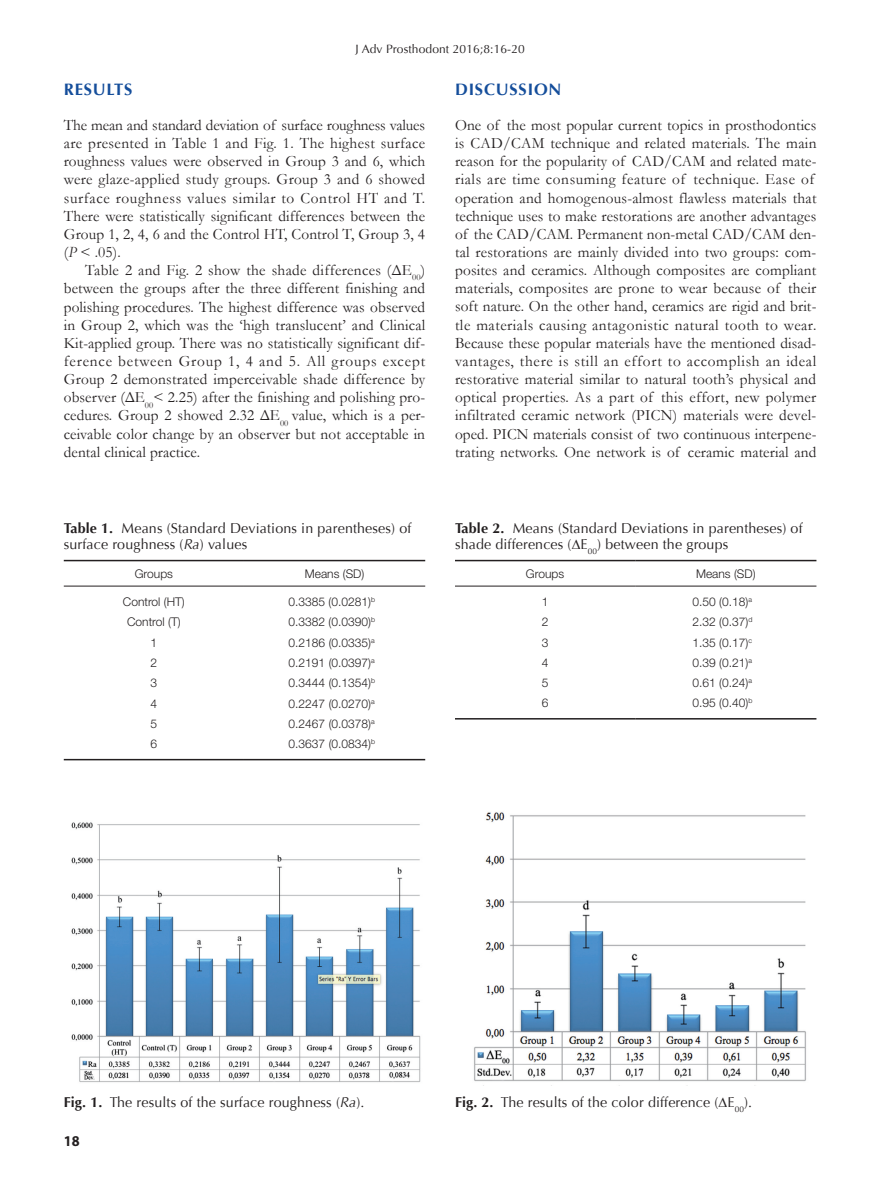
<style>
.page{position:relative;width:893px;height:1191px;background:#fff}
.page>*{position:absolute;margin:0;border:0;box-sizing:border-box;transform-origin:0 0}
.t1{font:700 16.5px "Optima";color:#154e9b}
.t2{font:15.75px/18.1px "Garamond";letter-spacing:.015em;color:#231f20;text-align:justify}
.t3{font:700 15px "Myriad Pro";color:#231f20;scale:.95 1}
.t4{font:14.25px/15.8px "Optima";letter-spacing:.01em;color:#231f20}
.t5{font:300 12px "Helvetica Neue LT Pro";color:#231f20}
.t6{font:12px "Optima";letter-spacing:.01em;color:#231f20}
.s1{font-style:italic}
.s2{font-weight:700}
</style>
<div class="page">
<img style="left:71px;top:822px;width:350px;height:260px">
<img style="left:474px;top:812px;width:332px;height:270px">
<hr style="left:64px;top:560px;width:180px;height:1px;background:#231f20">
<hr style="left:244px;top:560px;width:181px;height:1px;background:#231f20">
<hr style="left:64px;top:759px;width:180px;height:1px;background:#231f20">
<hr style="left:244px;top:759px;width:181px;height:1px;background:#231f20">
<hr style="left:64px;top:586px;width:180px;height:1px;background:#231f20">
<hr style="left:244px;top:586px;width:181px;height:1px;background:#231f20">
<hr style="left:455px;top:560px;width:180px;height:1px;background:#231f20">
<hr style="left:635px;top:560px;width:181px;height:1px;background:#231f20">
<hr style="left:455px;top:718px;width:180px;height:1px;background:#231f20">
<hr style="left:635px;top:718px;width:181px;height:1px;background:#231f20">
<hr style="left:455px;top:586px;width:180px;height:1px;background:#231f20">
<hr style="left:635px;top:586px;width:181px;height:1px;background:#231f20">
<p class="t6" style="left:355px;top:42px;width:171px">J Adv Prosthodont 2016;8:16-20</p>
<p class="t1" style="left:64px;top:79px;width:22px">RESULTS</p>
<p class="t2" style="left:64px;top:115px;width:363px">The mean and standard deviation of surface roughness values are presented in Table 1 and Fig. 1. The highest surface roughness values were observed in Group 3 and 6, which were glaze-applied study groups. Group 3 and 6 showed surface roughness values similar to Control HT and T.<br>There were statistically significant differences between the Group 1, 2, 4, 6 and the Control HT, Control T, Group 3, 4 (<span class="s1">P</span> &lt; .05).</p>
<p class="t2" style="left:64px;top:261px;width:363px;text-indent:21px">Table 2 and Fig. 2 show the shade differences (ΔE<sub>00</sub>) between the groups after the three different finishing and polishing procedures. The highest difference was observed in Group 2, which was the ‘high translucent’ and Clinical Kit-applied group. There was no statistically significant dif&shy;ference between Group 1, 4 and 5. All groups except Group 2 demonstrated imperceivable shade difference by observer (ΔE<sub>00</sub>&lt; 2.25) after the finishing and polishing pro&shy;cedures. Group 2 showed 2.32 ΔE<sub>00</sub> value, which is a per&shy;ceivable color change by an observer but not acceptable in dental clinical practice.</p>
<p class="t4" style="left:64px;top:520px;width:349px"><span class="s2">TABLE 1.</span> Means (Standard Deviations in parentheses) of surface roughness (<span class="s1">Ra</span>) values</p>
<p class="t5" style="left:135px;top:566px;width:40px">Groups</p>
<p class="t5" style="left:305px;top:566px;width:61px">Means (SD)</p>
<p class="t5" style="left:123px;top:594px;width:63px">Control (HT)</p>
<p class="t5" style="left:289px;top:594px;width:88px">0.3385 (0.0281)<sup>b</sup></p>
<p class="t5" style="left:127px;top:614px;width:55px">Control (T)</p>
<p class="t5" style="left:289px;top:614px;width:88px">0.3382 (0.0390)<sup>b</sup></p>
<p class="t5" style="left:151px;top:635px;width:8px">1</p>
<p class="t5" style="left:289px;top:635px;width:88px">0.2186 (0.0335)<sup>a</sup></p>
<p class="t5" style="left:151px;top:655px;width:8px">2</p>
<p class="t5" style="left:289px;top:655px;width:88px">0.2191 (0.0397)<sup>a</sup></p>
<p class="t5" style="left:151px;top:676px;width:8px">3</p>
<p class="t5" style="left:289px;top:676px;width:88px">0.3444 (0.1354)<sup>b</sup></p>
<p class="t5" style="left:151px;top:696px;width:8px">4</p>
<p class="t5" style="left:289px;top:696px;width:88px">0.2247 (0.0270)<sup>a</sup></p>
<p class="t5" style="left:151px;top:716px;width:8px">5</p>
<p class="t5" style="left:289px;top:716px;width:88px">0.2467 (0.0378)<sup>a</sup></p>
<p class="t5" style="left:151px;top:736px;width:8px">6</p>
<p class="t5" style="left:289px;top:736px;width:88px">0.3637 (0.0834)<sup>b</sup></p>
<p class="t1" style="left:455px;top:79px;width:25px">DISCUSSION</p>
<p class="t2" style="left:455px;top:115px;width:363px;text-align:left">One of the most popular current topics in prosthodontics is CAD/CAM technique and related materials. The main reason for the popularity of CAD/CAM and related mate&shy;rials are time consuming feature of technique. Ease of operation and homogenous-almost flawless materials that technique uses to make restorations are another advantages of the CAD/CAM. Permanent non-metal CAD/CAM den&shy;tal restorations are mainly divided into two groups: com&shy;posites and ceramics. Although composites are compliant materials, composites are prone to wear because of their soft nature. On the other hand, ceramics are rigid and brit&shy;tle materials causing antagonistic natural tooth to wear.<br>Because these popular materials have the mentioned disad&shy;vantages, there is still an effort to accomplish an ideal restorative material similar to natural tooth’s physical and optical properties. As a part of this effort, new polymer infiltrated ceramic network (PICN) materials were devel&shy;oped. PICN materials consist of two continuous interpene&shy;trating networks. One network is of ceramic material and</p>
<p class="t4" style="left:455px;top:520px;width:349px"><span class="s2">TABLE 2.</span> Means (Standard Deviations in parentheses) of shade differences (ΔE<sub>00</sub>) between the groups</p>
<p class="t5" style="left:526px;top:566px;width:40px">Groups</p>
<p class="t5" style="left:696px;top:566px;width:61px">Means (SD)</p>
<p class="t5" style="left:542px;top:594px;width:8px">1</p>
<p class="t5" style="left:693px;top:594px;width:61px">0.50 (0.18)<sup>a</sup></p>
<p class="t5" style="left:542px;top:614px;width:8px">2</p>
<p class="t5" style="left:693px;top:614px;width:61px">2.32 (0.37)<sup>d</sup></p>
<p class="t5" style="left:542px;top:635px;width:8px">3</p>
<p class="t5" style="left:693px;top:635px;width:61px">1.35 (0.17)<sup>c</sup></p>
<p class="t5" style="left:542px;top:655px;width:8px">4</p>
<p class="t5" style="left:693px;top:655px;width:61px">0.39 (0.21)<sup>a</sup></p>
<p class="t5" style="left:542px;top:676px;width:8px">5</p>
<p class="t5" style="left:693px;top:676px;width:61px">0.61 (0.24)<sup>a</sup></p>
<p class="t5" style="left:542px;top:695px;width:8px">6</p>
<p class="t5" style="left:693px;top:695px;width:61px">0.95 (0.40)<sup>b</sup></p>
<p class="t4" style="left:64px;top:1095px;width:302px"><span class="s2">FIG. 1.</span> The results of the surface roughness (<span class="s1">Ra</span>).</p>
<p class="t4" style="left:455px;top:1095px;width:299px"><span class="s2">FIG. 2.</span> The results of the color difference (ΔE<sub>00</sub>).</p>
<p class="t3" style="left:64px;top:1131px;width:18px">18</p>
</div>
